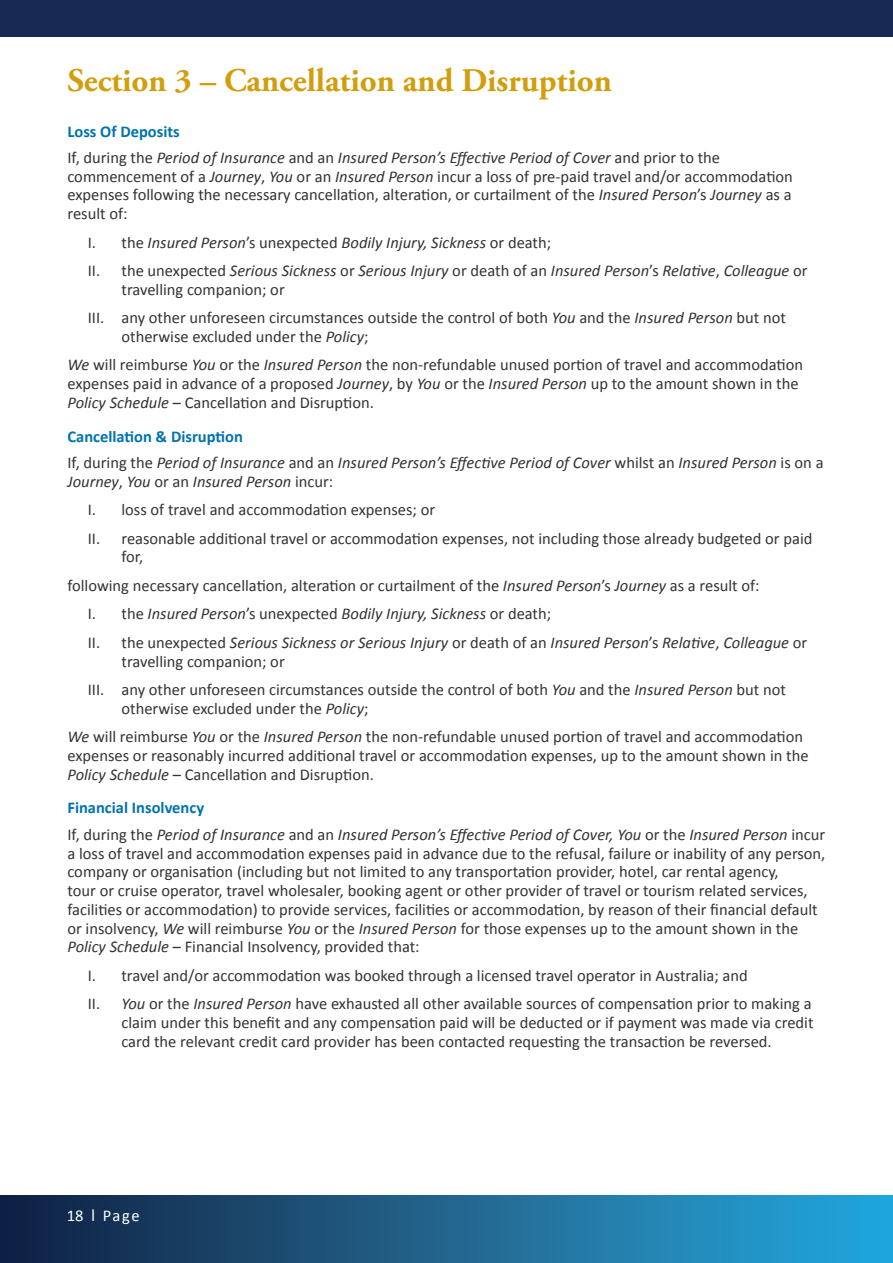
<style>
.page{position:relative;width:893px;height:1263px;background:#fff}
.page>*{position:absolute;margin:0;border:0;box-sizing:border-box;transform-origin:0 0}
.t1{font:700 33px "Adobe Garamond Pro";color:#d29e0e}
.t2{font:16.5px/18.8px "Calibri";color:#333334}
.t3{font:italic 16.5px/26.2px "Calibri";color:#333334}
.t4{font:16.5px "Calibri";letter-spacing:.085em;color:#fff}
.s1{font-weight:700;font-style:normal;color:#0073ae}
.s2{font-style:normal}
.s3{font-style:italic}
.s4{font-size:18.6px}
</style>
<div class="page">
<div style="left:0;top:0;width:893px;height:37px;background:#182a54"></div>
<div style="left:0;top:1195px;width:893px;height:68px;background:linear-gradient(to right,#152040,#28a9de)"></div>
<h1 class="t1" style="left:68px;top:62px;width:546px">Section 3 – Cancellation and Disruption</h1>
<p class="t3" style="left:68px;top:117px;width:654px"><span class="s1">Loss Of Deposits<br></span><span class="s2">If, during the</span> Period of Insurance <span class="s2">and an</span> Insured Person’s Effective Period of Cover <span class="s2">and prior to the</span></p>
<p class="t2" style="left:67px;top:166px;width:727px;text-align:justify">commencement of a <span class="s3">Journey</span>, <span class="s3">You</span> or an <span class="s3">Insured Person</span> incur a loss of pre-paid travel and/or accommodation expenses following the necessary cancellation, alteration, or curtailment of the <span class="s3">Insured Person</span>’s <span class="s3">Journey</span> as a result of:</p>
<p class="t3" style="left:88px;top:227px;width:721px;line-height:28.5px"><span class="s2">I. the</span> Insured Person<span class="s2">’s unexpected</span> Bodily Injury, Sickness <span class="s2">or death;<br>II. the unexpected</span> Serious Sickness <span class="s2">or</span> Serious Injury <span class="s2">or death of an</span> Insured Person<span class="s2">’s</span> Relative<span class="s2">,</span> Colleague <span class="s2">or</span></p>
<p class="t2" style="left:88px;top:274px;width:700px;line-height:28.5px;text-indent:34px">travelling companion; or<br>III. any other unforeseen circumstances outside the control of both <span class="s3">You</span> and the <span class="s3">Insured Person</span> but not</p>
<p class="t2" style="left:67px;top:321px;width:737px;line-height:28.5px;text-indent:54px">otherwise excluded under the <span class="s3">Policy</span>;<br><span class="s3">We</span> will reimburse <span class="s3">You</span> or the <span class="s3">Insured Person</span> the non-refundable unused portion of travel and accommodation</p>
<p class="t2" style="left:67px;top:374px;width:733px">expenses paid in advance of a proposed <span class="s3">Journey</span>, by <span class="s3">You</span> or the <span class="s3">Insured Person</span> up to the amount shown in the<br><span class="s3">Policy Schedule</span> – Cancellation and Disruption.</p>
<p class="t3" style="left:67px;top:422px;width:758px"><span class="s1">Cancellation &amp; Disruption<br></span><span class="s2">If, during the</span> Period of Insurance <span class="s2">and an</span> Insured Person’s Effective Period of Cover <span class="s2">whilst an</span> Insured Person <span class="s2">is on a</span></p>
<p class="t2" style="left:88px;top:466px;width:726px;line-height:28.5px;text-indent:-20px"><span class="s3">Journey</span>, <span class="s3">You</span> or an <span class="s3">Insured Person</span> incur:<br>I. loss of travel and accommodation expenses; or<br>II. reasonable additional travel or accommodation expenses, not including those already budgeted or paid</p>
<p class="t2" style="left:121px;top:547px;width:23px">for,</p>
<p class="t2" style="left:67px;top:575px;width:694px">following necessary cancellation, alteration or curtailment of the <span class="s3">Insured Person</span>’s <span class="s3">Journey</span> as a result of:</p>
<p class="t3" style="left:88px;top:600px;width:465px"><span class="s2">I. the</span> Insured Person<span class="s2">’s unexpected</span> Bodily Injury, Sickness <span class="s2">or death;</span></p>
<p class="t3" style="left:88px;top:629px;width:721px"><span class="s2">II. the unexpected</span> Serious Sickness or Serious Injury <span class="s2">or death of an</span> Insured Person<span class="s2">’s</span> Relative<span class="s2">,</span> Colleague <span class="s2">or</span></p>
<p class="t2" style="left:88px;top:646px;width:700px;line-height:28.5px;text-indent:34px">travelling companion; or<br>III. any other unforeseen circumstances outside the control of both <span class="s3">You</span> and the <span class="s3">Insured Person</span> but not</p>
<p class="t2" style="left:67px;top:693px;width:737px;line-height:28.5px;text-indent:54px">otherwise excluded under the <span class="s3">Policy</span>;<br><span class="s3">We</span> will reimburse <span class="s3">You</span> or the <span class="s3">Insured Person</span> the non-refundable unused portion of travel and accommodation</p>
<p class="t2" style="left:67px;top:745px;width:743px">expenses or reasonably incurred additional travel or accommodation expenses, up to the amount shown in the<br><span class="s3">Policy Schedule</span> – Cancellation and Disruption.</p>
<p class="t3" style="left:67px;top:794px;width:759px"><span class="s1">Financial Insolvency<br></span><span class="s2">If, during the</span> Period of Insurance <span class="s2">and an</span> Insured Person’s Effective Period of Cover, You <span class="s2">or the</span> Insured Person <span class="s2">incur</span></p>
<p class="t2" style="left:67px;top:843px;width:759px">a loss of travel and accommodation expenses paid in advance due to the refu<span class="s3">s</span>al, failure or inability of any person, company or organisation (including but not limited to any transportation provider, hotel, car rental agency,<br>tour or cruise operator, travel wholesaler, booking agent or other provider of travel or tourism related services, facilities or accommodation) to provide services, facilities or accommodation, by reason of their financial default or insolvency, <span class="s3">We</span> will reimburse <span class="s3">You</span> or the <span class="s3">Insured Person</span> for those expenses up to the amount shown in the <span class="s3">Policy Schedule</span> – Financial Insolvency, provided that:</p>
<p class="t2" style="left:88px;top:960px;width:725px;line-height:28.5px">I. travel and/or accommodation was booked through a licensed travel operator in Australia; and<br>II. <span class="s3">You</span> or the <span class="s3">Insured Person</span> have exhausted all other available sources of compensation prior to making a</p>
<p class="t2" style="left:121px;top:1012px;width:694px">claim under this benefit and any compensation paid will be deducted or if payment was made via credit card the relevant credit card provider has been contacted requesting the transaction be reversed.</p>
<p class="t4" style="left:67px;top:1206px;width:74px">18 <span class="s4">I</span> Page</p>
</div>
